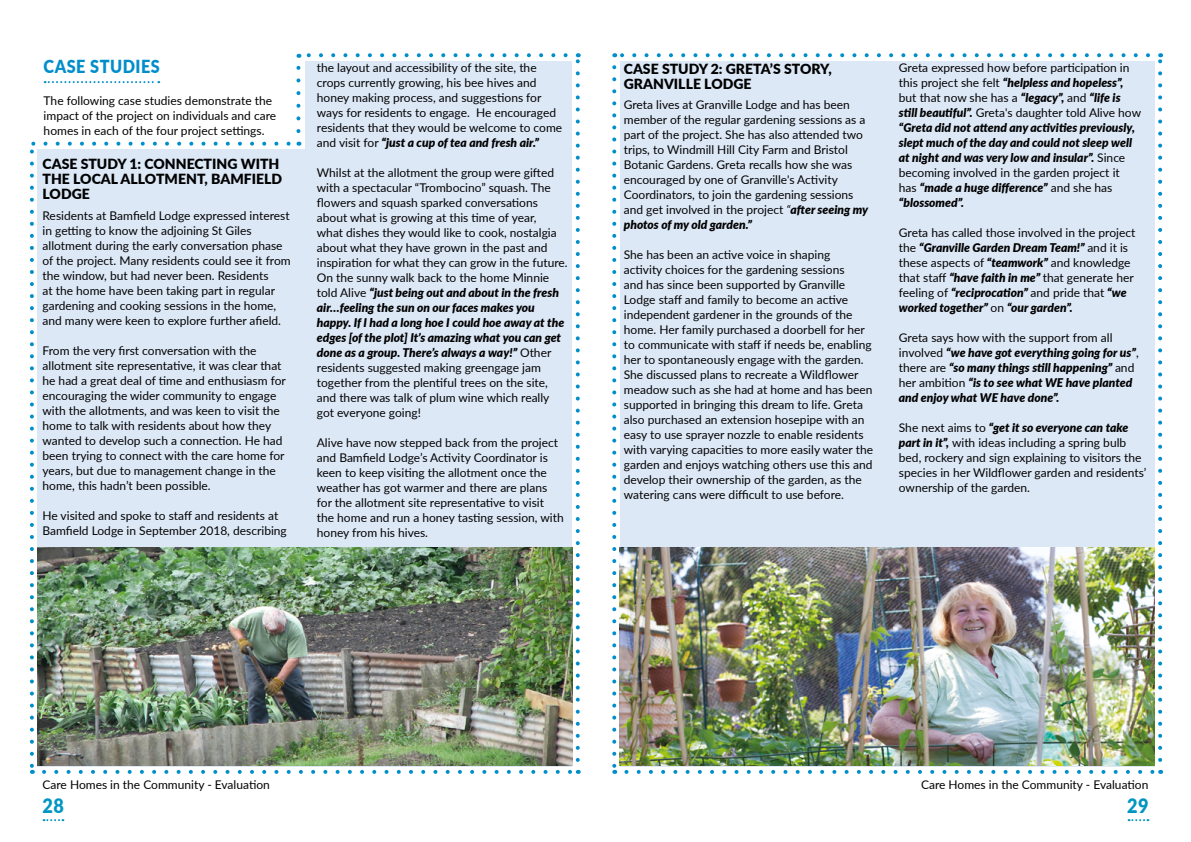
<style>
.page{position:relative;width:1191px;height:842px;background:#fff}
.page>*{position:absolute;margin:0;border:0;box-sizing:border-box;transform-origin:0 0}
.t1{font:900 20px "Lato";color:#0096c1;scale:.9 1}
.t2{font:900 18px "Lato";letter-spacing:.03em;color:#008ecb;scale:.9 1}
.t3{font:900 14px/15px "Lato";color:#020203}
.t4{font:12px/15px "Lato";color:#020203}
.t5{font:italic 900 12px/15px "Lato";color:#020203}
.s1{font-weight:900;font-style:italic}
.s2{font-style:italic}
.s3{font-weight:400;font-style:normal}
</style>
<div class="page">
<svg style="left:44px;top:819px;width:19px;height:2px"></svg>
<svg style="left:1128px;top:819px;width:20px;height:2px"></svg>
<div style="left:620px;top:61px;width:534px;height:705px;background:#dde8f6"></div>
<svg style="left:626px;top:770px;width:528px;height:4px"></svg>
<svg style="left:612px;top:67px;width:4px;height:707px"></svg>
<svg style="left:1158px;top:53px;width:4px;height:707px"></svg>
<svg style="left:614px;top:53px;width:534px;height:4px"></svg>
<img style="left:29px;top:53px;width:551px;height:721px">
<img style="left:620px;top:547px;width:534px;height:218px">
<h2 class="t2" style="left:44px;top:52px;width:130px">CASE STUDIES</h2>
<p class="t4" style="left:44px;top:92px;width:234px">The following case studies demonstrate the impact of the project on individuals and care homes in each of the four project settings.</p>
<h2 class="t2" style="left:43px;top:57px;width:130px">CASE STUDIES</h2>
<p class="t4" style="left:43px;top:96px;width:234px">The following case studies demonstrate the impact of the project on individuals and care homes in each of the four project settings.</p>
<p class="t3" style="left:43px;top:156px;width:241px">CASE STUDY 1: CONNECTING WITH<br>THE LOCAL ALLOTMENT, BAMFIELD<br>LODGE</p>
<p class="t4" style="left:43px;top:207px;width:250px">Residents at Bamfield Lodge expressed interest in getting to know the adjoining St Giles allotment during the early conversation phase of the project. Many residents could see it from the window, but had never been. Residents<br>at the home have been taking part in regular gardening and cooking sessions in the home, and many were keen to explore further afield.</p>
<p class="t4" style="left:43px;top:342px;width:245px">From the very first conversation with the allotment site representative, it was clear that he had a great deal of time and enthusiasm for encouraging the wider community to engage with the allotments, and was keen to visit the home to talk with residents about how they wanted to develop such a connection. He had been trying to connect with the care home for years, but due to management change in the home, this hadn’t been possible.</p>
<p class="t4" style="left:43px;top:507px;width:246px">He visited and spoke to staff and residents at<br>Bamfield Lodge in September 2018, describing</p>
<p class="t4" style="left:317px;top:60px;width:247px">the layout and accessibility of the site, the crops currently growing, his bee hives and honey making process, and suggestions for ways for residents to engage. He encouraged residents that they would be welcome to come and visit for <span class="s1">“just a cup of tea and fresh air.”</span></p>
<p class="t4" style="left:317px;top:165px;width:252px">Whilst at the allotment the group were gifted with a spectacular “Trombocino” squash. The flowers and squash sparked conversations about what is growing at this time of year,<br>what dishes they would like to cook, nostalgia about what they have grown in the past and inspiration for what they can grow in the future.<br>On the sunny walk back to the home Minnie told Alive <span class="s1">“just being out and about in the fresh air…feeling the sun on our faces makes you happy. If I had a long hoe I could hoe away at the edges [of the plot] It’s amazing what you can get done as a group. There’s always a way!”</span> Other residents suggested making greengage jam together from the plentiful trees on the site, and there was talk of plum wine which really got everyone going!</p>
<p class="t4" style="left:317px;top:435px;width:248px">Alive have now stepped back from the project and Bamfield Lodge’s Activity Coordinator is keen to keep visiting the allotment once the weather has got warmer and there are plans for the allotment site representative to visit the home and run a honey tasting session, with honey from his hives.</p>
<p class="t3" style="left:624px;top:60px;width:209px">CASE STUDY 2: GRETA’S STORY,<br>GRANVILLE LODGE</p>
<p class="t4" style="left:624px;top:97px;width:246px">Greta lives at Granville Lodge and has been member of the regular gardening sessions as a part of the project. She has also attended two trips, to Windmill Hill City Farm and Bristol Botanic Gardens. Greta recalls how she was encouraged by one of Granville's Activity Coordinators, to join the gardening sessions and get involved in the project <span class="s2">“</span><span class="s1">after seeing my photos of my old garden.”</span></p>
<p class="t4" style="left:624px;top:247px;width:251px">She has been an active voice in shaping<br>activity choices for the gardening sessions<br>and has since been supported by Granville Lodge staff and family to become an active independent gardener in the grounds of the home. Her family purchased a doorbell for her to communicate with staff if needs be, enabling her to spontaneously engage with the garden.<br>She discussed plans to recreate a Wildflower meadow such as she had at home and has been supported in bringing this dream to life. Greta also purchased an extension hosepipe with an easy to use sprayer nozzle to enable residents with varying capacities to more easily water the garden and enjoys watching others use this and develop their ownership of the garden, as the watering cans were difficult to use before.</p>
<p class="t5" style="left:899px;top:60px;width:244px"><span class="s3">Greta expressed how before participation in this project she felt</span> “helpless and hopeless”, <span class="s3">but that now she has a</span> “legacy”, <span class="s3">and</span> “life is still beautiful”. <span class="s3">Greta's daughter told Alive how </span>“Greta did not attend any activities previously, slept much of the day and could not sleep well at night and was very low and insular”. <span class="s3">Since becoming involved in the garden project it<br>has</span> “made a huge difference” <span class="s3">and she has </span>“blossomed”.</p>
<p class="t4" style="left:899px;top:225px;width:238px">Greta has called those involved in the project the <span class="s1">“Granville Garden Dream Team!”</span> and it is these aspects of <span class="s1">“teamwork”</span> and knowledge that staff <span class="s1">“have faith in me”</span> that generate her feeling of <span class="s1">“reciprocation”</span> and pride that <span class="s1">“we worked together”</span> on <span class="s1">“our garden”.</span></p>
<p class="t5" style="left:899px;top:330px;width:241px"><span class="s3">Greta says how with the support from all involved</span> “we have got everything going for us”<span class="s3">, there are</span> “so many things still happening” <span class="s3">and her ambition</span> “is to see what WE have planted and enjoy what WE have done”.</p>
<p class="t4" style="left:899px;top:420px;width:249px">She next aims to <span class="s1">“get it so everyone can take part in it”,</span> with ideas including a spring bulb bed, rockery and sign explaining to visitors the species in her Wildflower garden and residents’ ownership of the garden.</p>
<p class="t4" style="left:43px;top:777px;width:229px">Care Homes in the Community - Evaluation</p>
<h1 class="t1" style="left:43px;top:791px;width:25px">28</h1>
<p class="t4" style="left:921px;top:777px;width:229px">Care Homes in the Community - Evaluation</p>
<h1 class="t1" style="left:1127px;top:791px;width:25px">29</h1>
</div>
